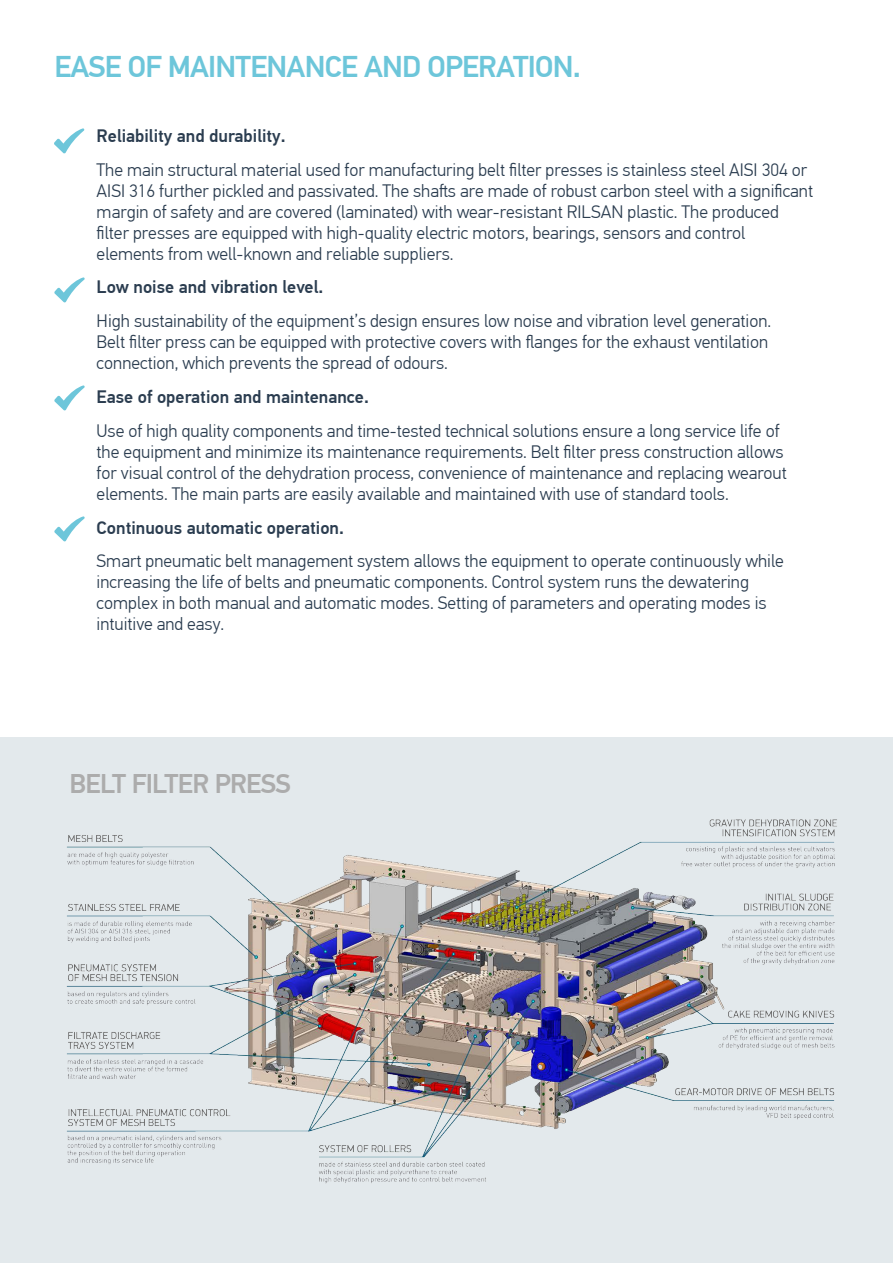
<style>
.page{position:relative;width:893px;height:1263px;background:#fff}
.page>*{position:absolute;margin:0;border:0;box-sizing:border-box;transform-origin:0 0}
.t1{font:500 30px "PF Din Text Pro";letter-spacing:-.025em;color:#6dc6da}
.t2{font:500 27px "PF Din Text Pro";letter-spacing:-.025em;color:#acacac}
.t3{font:300 18px/21px "PF Din Text Pro";color:#2b3d50}
.t4{font:500 18px "PF Din Text Pro";color:#2b3d50}
</style>
<div class="page">
<svg style="left:54px;top:128px;width:31px;height:26px"></svg>
<svg style="left:54px;top:277px;width:31px;height:26px"></svg>
<svg style="left:54px;top:385px;width:31px;height:26px"></svg>
<svg style="left:54px;top:516px;width:31px;height:26px"></svg>
<div style="left:0;top:737px;width:893px;height:526px;background:#e3e9ec"></div>
<img style="left:66px;top:819px;width:771px;height:365px">
<h1 class="t1" style="left:54px;top:48px;width:528px">EASE OF MAINTENANCE AND OPERATION.</h1>
<p class="t4" style="left:97px;top:125px;width:190px">Reliability and durability.</p>
<p class="t3" style="left:97px;top:159px;width:718px">The main structural material used for manufacturing belt filter presses is stainless steel AISI 304 or AISI 316 further pickled and passivated. The shafts are made of robust carbon steel with a significant margin of safety and are covered (laminated) with wear-resistant RILSAN plastic. The produced filter presses are equipped with high-quality electric motors, bearings, sensors and control elements from well-known and reliable suppliers.</p>
<p class="t4" style="left:97px;top:276px;width:228px">Low noise and vibration level.</p>
<p class="t3" style="left:97px;top:311px;width:676px">High sustainability of the equipment’s design ensures low noise and vibration level generation.<br>Belt filter press can be equipped with protective covers with flanges for the exhaust ventilation connection, which prevents the spread of odours.</p>
<p class="t4" style="left:97px;top:386px;width:274px">Ease of operation and maintenance.</p>
<p class="t3" style="left:97px;top:420px;width:692px">Use of high quality components and time-tested technical solutions ensure a long service life of the equipment and minimize its maintenance requirements. Belt filter press construction allows for visual control of the dehydration process, convenience of maintenance and replacing wearout elements. The main parts are easily available and maintained with use of standard tools.</p>
<p class="t4" style="left:97px;top:516px;width:249px">Continuous automatic operation.</p>
<p class="t3" style="left:97px;top:551px;width:689px">Smart pneumatic belt management system allows the equipment to operate continuously while increasing the life of belts and pneumatic components. Control system runs the dewatering complex in both manual and automatic modes. Setting of parameters and operating modes is intuitive and easy.</p>
<h2 class="t2" style="left:70px;top:767px;width:223px">BELT FILTER PRESS</h2>
</div>
